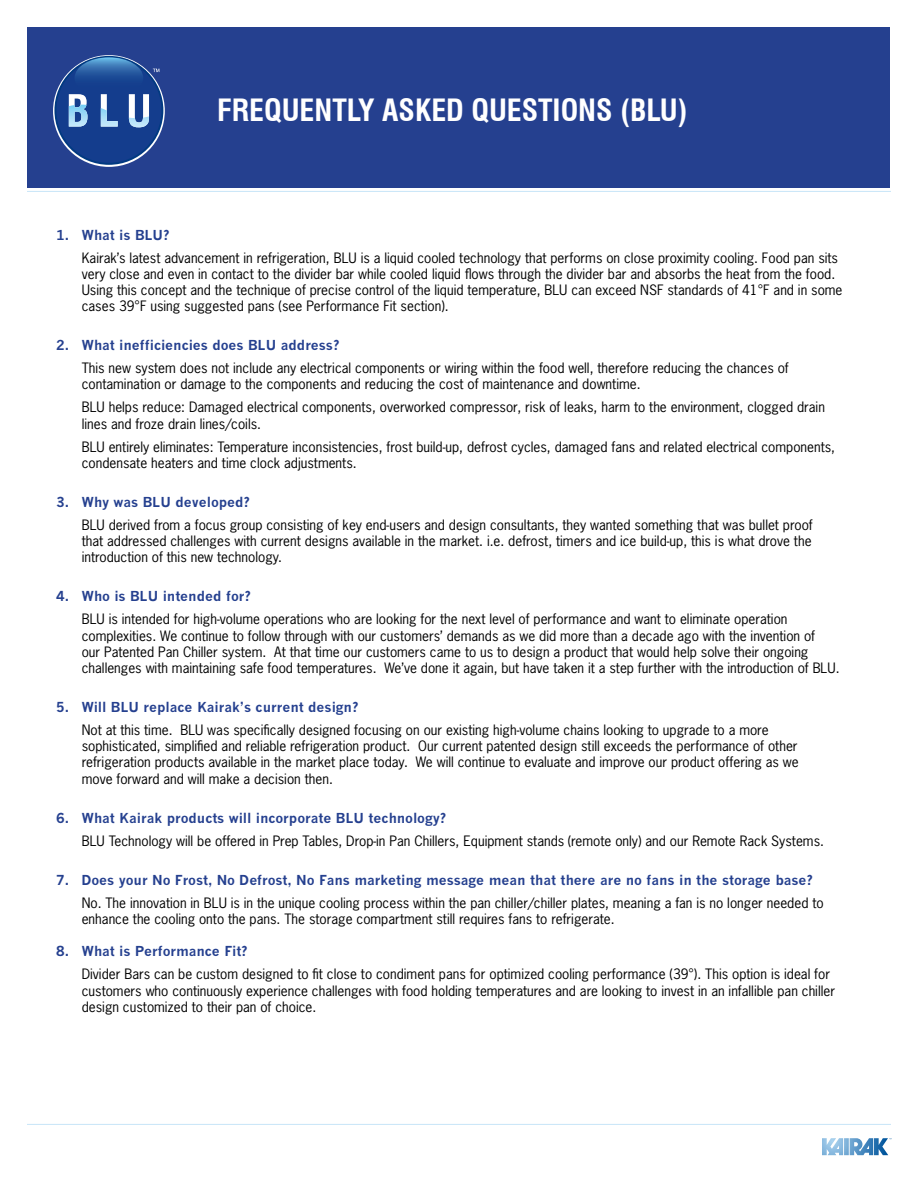
<style>
.page{position:relative;width:918px;height:1188px;background:#fff}
.page>*{position:absolute;margin:0;border:0;box-sizing:border-box;transform-origin:0 0}
.t1{font:30px "Swiss 721 BT Bold Condensed D Type";color:#fff}
.t2{font:13.5px/16.2px "News Gothic Std";color:#000}
.t3{font:700 13.5px "M News Gothic";color:#25408f}
</style>
<div class="page">
<div style="left:28px;top:28px;width:862px;height:160px;background:#25408f"></div>
<hr style="left:27px;top:1124px;width:864px;height:1px;background:#c7e5f8">
<hr style="left:27px;top:191px;width:864px;height:1px;background:#c7e5f8">
<svg style="left:53px;top:55px;width:112px;height:112px"></svg>
<svg style="left:54px;top:56px;width:109px;height:109px"></svg>
<div style="left:56px;top:58px;width:105px;height:105px;background:#143d8d;border-radius:50%"></div>
<svg style="left:69px;top:57px;width:90px;height:70px"></svg>
<svg style="left:822px;top:1138px;width:69px;height:17px"></svg>
<h1 class="t1" style="left:217px;top:92px;width:472px">FREQUENTLY ASKED QUESTIONS (BLU)</h1>
<p class="t3" style="left:56px;top:227px;width:115px">1. What is BLU?</p>
<p class="t2" style="left:82px;top:249px;width:762px">Kairak’s latest advancement in refrigeration, BLU is a liquid cooled technology that performs on close proximity cooling. Food pan sits very close and even in contact to the divider bar while cooled liquid flows through the divider bar and absorbs the heat from the food.<br>Using this concept and the technique of precise control of the liquid temperature, BLU can exceed NSF standards of 41°F and in some cases 39°F using suggested pans (see Performance Fit section).</p>
<p class="t3" style="left:56px;top:337px;width:285px">2. What inefficiencies does BLU address?</p>
<p class="t2" style="left:82px;top:360px;width:709px">This new system does not include any electrical components or wiring within the food well, therefore reducing the chances of contamination or damage to the components and reducing the cost of maintenance and downtime.</p>
<p class="t2" style="left:82px;top:399px;width:745px">BLU helps reduce: Damaged electrical components, overworked compressor, risk of leaks, harm to the environment, clogged drain lines and froze drain lines/coils.</p>
<p class="t2" style="left:82px;top:438px;width:755px">BLU entirely eliminates: Temperature inconsistencies, frost build-up, defrost cycles, damaged fans and related electrical components, condensate heaters and time clock adjustments.</p>
<p class="t3" style="left:56px;top:494px;width:195px">3. Why was BLU developed?</p>
<p class="t2" style="left:82px;top:517px;width:733px;text-align:justify">BLU derived from a focus group consisting of key end-users and design consultants, they wanted something that was bullet proof that addressed challenges with current designs available in the market. i.e. defrost, timers and ice build-up, this is what drove the introduction of this new technology.</p>
<p class="t3" style="left:56px;top:588px;width:196px">4. Who is BLU intended for?</p>
<p class="t2" style="left:82px;top:611px;width:759px">BLU is intended for high-volume operations who are looking for the next level of performance and want to eliminate operation complexities. We continue to follow through with our customers’ demands as we did more than a decade ago with the invention of<br>our Patented Pan Chiller system. At that time our customers came to us to design a product that would help solve their ongoing challenges with maintaining safe food temperatures. We’ve done it again, but have taken it a step further with the introduction of BLU.</p>
<p class="t3" style="left:56px;top:699px;width:304px">5. Will BLU replace Kairak’s current design?</p>
<p class="t2" style="left:82px;top:722px;width:719px">Not at this time. BLU was specifically designed focusing on our existing high-volume chains looking to upgrade to a more sophisticated, simplified and reliable refrigeration product. Our current patented design still exceeds the performance of other refrigeration products available in the market place today. We will continue to evaluate and improve our product offering as we move forward and will make a decision then.</p>
<p class="t3" style="left:56px;top:810px;width:391px">6. What Kairak products will incorporate BLU technology?</p>
<p class="t2" style="left:82px;top:832px;width:744px">BLU Technology will be offered in Prep Tables, Drop-in Pan Chillers, Equipment stands (remote only) and our Remote Rack Systems.</p>
<p class="t3" style="left:56px;top:872px;width:758px">7. Does your No Frost, No Defrost, No Fans marketing message mean that there are no fans in the storage base?</p>
<p class="t2" style="left:82px;top:895px;width:743px">No. The innovation in BLU is in the unique cooling process within the pan chiller/chiller plates, meaning a fan is no longer needed to enhance the cooling onto the pans. The storage compartment still requires fans to refrigerate.</p>
<p class="t3" style="left:56px;top:943px;width:193px">8. What is Performance Fit?</p>
<p class="t2" style="left:82px;top:966px;width:755px">Divider Bars can be custom designed to fit close to condiment pans for optimized cooling performance (39°). This option is ideal for customers who continuously experience challenges with food holding temperatures and are looking to invest in an infallible pan chiller design customized to their pan of choice.</p>
</div>
